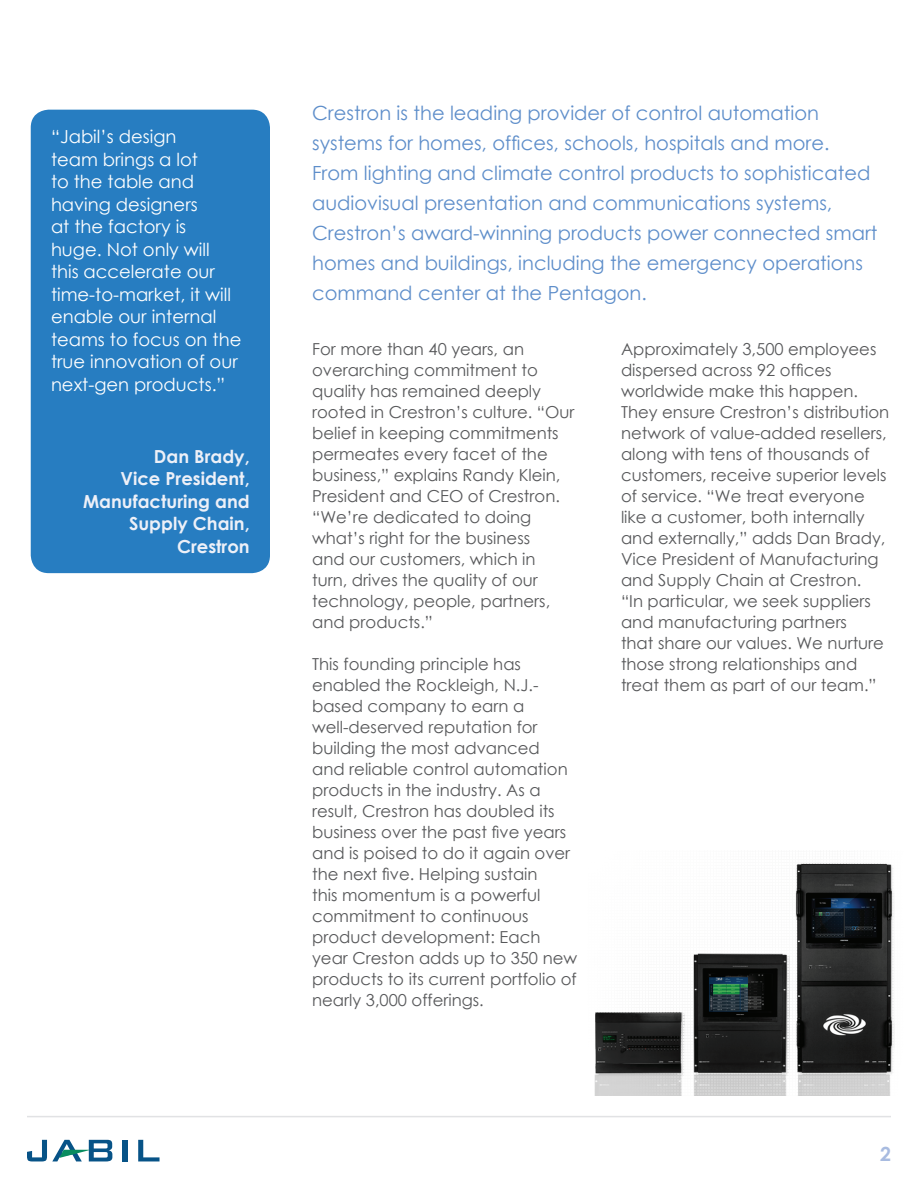
<style>
.page{position:relative;width:918px;height:1188px;background:#fff}
.page>*{position:absolute;margin:0;border:0;box-sizing:border-box;transform-origin:0 0}
.t1{font:19.5px/30px "Century Gothic";color:#5e8eca}
.t2{font:700 19.5px "Century Gothic";color:#a8bbe0}
.t3{font:18px/22.5px "Century Gothic";color:#fff}
.t4{font:700 18px/22.5px "Century Gothic";color:#edf0f8;text-align:right}
.t5{font:16.5px/21px "Century Gothic";color:#57585a}
</style>
<div class="page">
<hr style="left:27px;top:1116px;width:864px;height:1px;background:#e1e2e4">
<div style="left:122px;top:1140px;width:5px;height:21px;background:#075387"></div>
<svg style="left:138px;top:1140px;width:22px;height:21px"></svg>
<svg style="left:27px;top:1140px;width:85px;height:21px"></svg>
<div style="left:31px;top:110px;width:239px;height:463px;background:#277dc1;border-radius:18px"></div>
<img style="left:594px;top:863px;width:301px;height:232px">
<p class="t3" style="left:51px;top:125px;width:192px">“Jabil’s design<br>team brings a lot<br>to the table and having designers<br>at the factory is huge. Not only will this accelerate our time-to-market, it will enable our internal teams to focus on the true innovation of our next-gen products.”</p>
<p class="t4" style="left:83px;top:444px;width:168px">Dan Brady,<br>Vice President,<br>Manufacturing and<br>Supply Chain,<br>Crestron</p>
<p class="t1" style="left:312px;top:98px;width:567px">Crestron is the leading provider of control automation systems for homes, offices, schools, hospitals and more.<br>From lighting and climate control products to sophisticated audiovisual presentation and communications systems, Crestron’s award-winning products power connected smart homes and buildings, including the emergency operations command center at the Pentagon.</p>
<p class="t5" style="left:312px;top:339px;width:264px">For more than 40 years, an overarching commitment to quality has remained deeply rooted in Crestron’s culture. “Our belief in keeping commitments permeates every facet of the business,” explains Randy Klein,<br>President and CEO of Crestron. “We’re dedicated to doing what’s right for the business<br>and our customers, which in turn, drives the quality of our technology, people, partners, and products.”</p>
<p class="t5" style="left:312px;top:654px;width:267px">This founding principle has enabled the Rockleigh, N.J.- based company to earn a well-deserved reputation for building the most advanced<br>and reliable control automation products in the industry. As a result, Crestron has doubled its business over the past five years and is poised to do it again over the next five. Helping sustain<br>this momentum is a powerful commitment to continuous product development: Each year Creston adds up to 350 new products to its current portfolio of nearly 3,000 offerings.</p>
<p class="t5" style="left:621px;top:339px;width:270px">Approximately 3,500 employees dispersed across 92 offices worldwide make this happen.<br>They ensure Crestron’s distribution network of value-added resellers, along with tens of thousands of customers, receive superior levels of service. “We treat everyone like a customer, both internally and externally,” adds Dan Brady,<br>Vice President of Manufacturing and Supply Chain at Crestron.<br>“In particular, we seek suppliers and manufacturing partners<br>that share our values. We nurture those strong relationships and treat them as part of our team.”</p>
<p class="t2" style="left:880px;top:1139px;width:12px">2</p>
</div>
